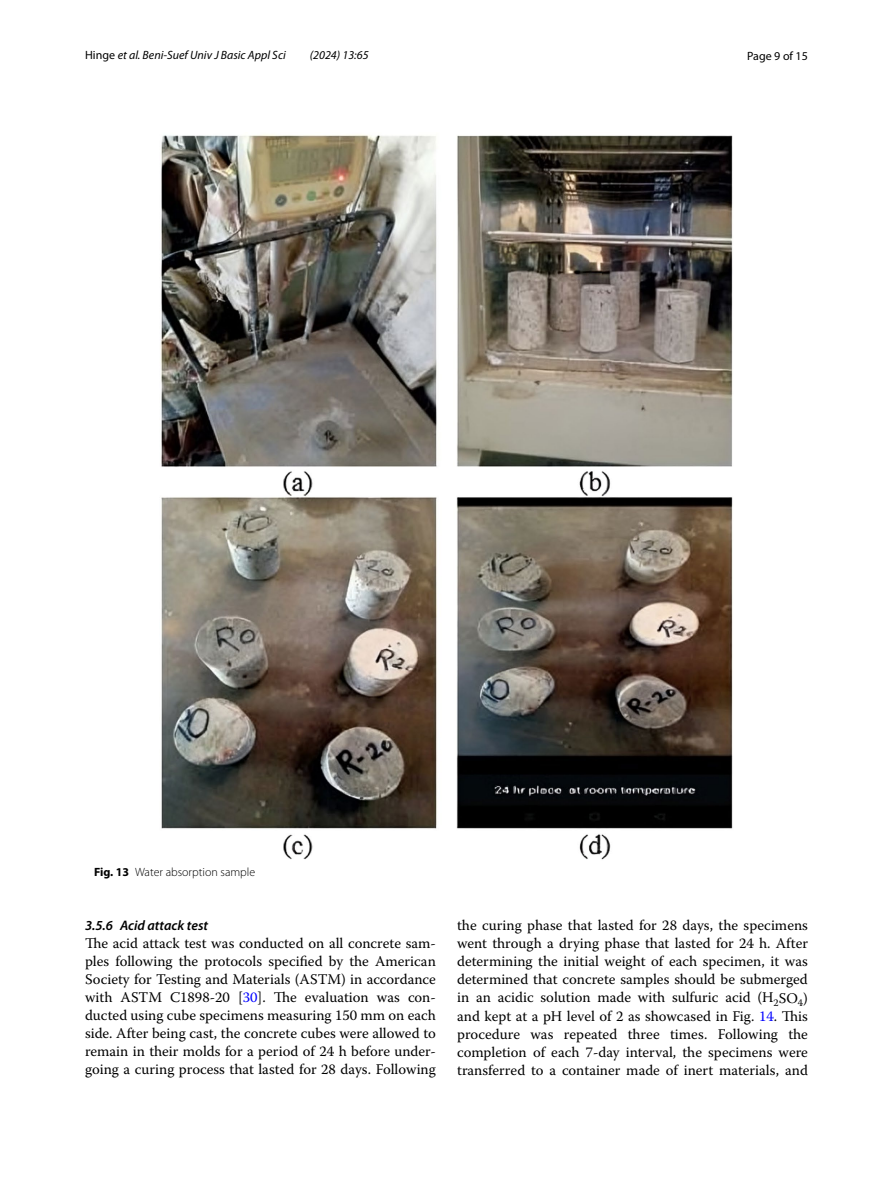
<style>
.page{position:relative;width:893px;height:1187px;background:#fff}
.page>*{position:absolute;margin:0;border:0;box-sizing:border-box;transform-origin:0 0}
.t1{font:14.7px/18px "Warnock Pro";color:#000;text-align:justify}
.t2{font:italic 600 13.8px "Myriad Pro";color:#000}
.t3{font:italic 12px "Myriad Pro";color:#000}
.t4{font:300 12px "Myriad Pro";color:#000}
.t5{font:12px "Myriad Pro";color:#000}
.s1{font-style:normal}
.s2{font-weight:700}
.s3{color:#00f}
</style>
<div class="page">
<img style="left:161px;top:134px;width:572px;height:726px">
<p class="t3" style="left:85px;top:48px;width:202px"><span class="s1">Hinge</span> et al. Beni-Suef Univ J Basic Appl Sci</p>
<p class="t3" style="left:310px;top:48px;width:60px">(2024) 13:65</p>
<p class="t5" style="left:747px;top:48px;width:62px">Page 9 of 15</p>
<p class="t4" style="left:94px;top:865px;width:163px"><span class="s2">Fig. 13</span> Water absorption sample</p>
<p class="t2" style="left:85px;top:916px;width:125px">3.5.6 Acid attack test</p>
<p class="t1" style="left:85px;top:933px;width:352px">The acid attack test was conducted on all concrete sam&shy;ples following the protocols specified by the American Society for Testing and Materials (ASTM) in accordance with ASTM C1898-20 [<span class="s3">30</span>]. The evaluation was con&shy;ducted using cube specimens measuring 150 mm on each side. After being cast, the concrete cubes were allowed to remain in their molds for a period of 24 h before under&shy;going a curing process that lasted for 28 days. Following</p>
<p class="t1" style="left:457px;top:916px;width:352px">the curing phase that lasted for 28 days, the specimens went through a drying phase that lasted for 24 h. After determining the initial weight of each specimen, it was determined that concrete samples should be submerged in an acidic solution made with sulfuric acid (H<sub>2</sub>SO<sub>4</sub>) and kept at a pH level of 2 as showcased in Fig. <span class="s3">14</span>. This procedure was repeated three times. Following the completion of each 7-day interval, the specimens were transferred to a container made of inert materials, and</p>
</div>
